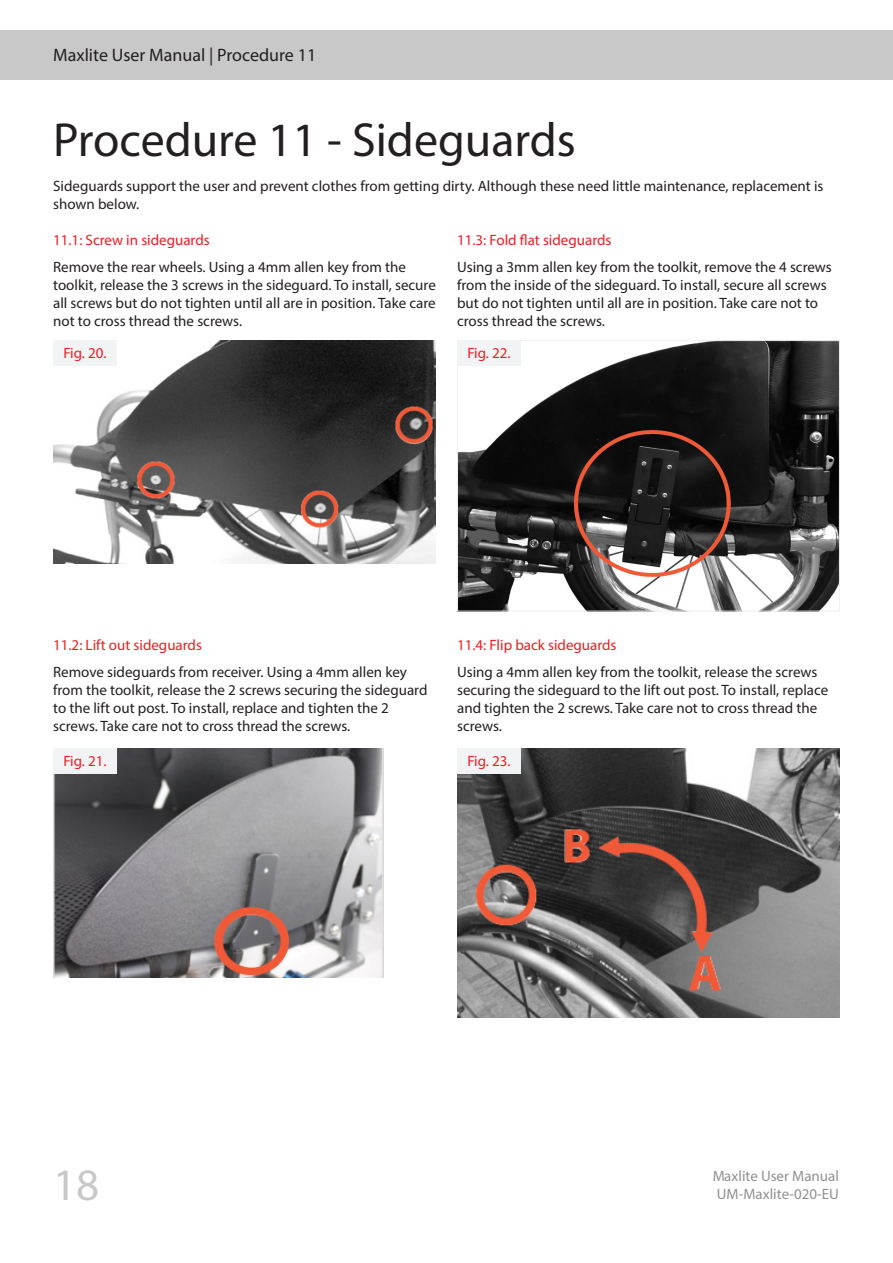
<style>
.page{position:relative;width:893px;height:1263px;background:#fff}
.page>*{position:absolute;margin:0;border:0;box-sizing:border-box;transform-origin:0 0}
.Heading_1{font:48px "Myriad Pro";color:#231f20}
.t1{font:45px "Myriad Pro";color:#c8c8c8}
.t2{font:18px "Myriad Pro";color:#231f20}
.t3{font:15px/18px "Myriad Pro";color:#231f20}
.Internal_Heading_-_R{font:15px "Myriad Pro";color:#ee1d23}
.Image_no{font:15px "Myriad Pro";color:#ee1d23}
</style>
<div class="page">
<div style="left:0;top:31px;width:893px;height:49px;background:#c8c8c8"></div>
<img style="left:53px;top:340px;width:383px;height:223px">
<div style="left:53px;top:340px;width:64px;height:26px;background:#f2f3f4"></div>
<img style="left:53px;top:748px;width:331px;height:229px">
<div style="left:53px;top:748px;width:64px;height:26px;background:#f2f3f4"></div>
<img style="left:459px;top:342px;width:379px;height:267px">
<div style="left:457px;top:340px;width:383px;height:271px;border:1px solid #f0f0f0"></div>
<div style="left:457px;top:340px;width:64px;height:26px;background:#f2f3f4"></div>
<img style="left:457px;top:748px;width:383px;height:270px">
<div style="left:457px;top:748px;width:64px;height:26px;background:#f2f3f4"></div>
<p class="t2" style="left:53px;top:44px;width:265px">Maxlite User Manual | Procedure 11</p>
<p class="Heading_1" style="left:53px;top:111px;width:524px">Procedure 11 - Sideguards</p>
<p class="t3" style="left:53px;top:177px;width:772px">Sideguards support the user and prevent clothes from getting dirty. Although these need little maintenance, replacement is shown below.</p>
<p class="Internal_Heading_-_R" style="left:53px;top:231px;width:158px">11.1: Screw in sideguards</p>
<p class="t3" style="left:53px;top:258px;width:384px">Remove the rear wheels. Using a 4mm allen key from the toolkit, release the 3 screws in the sideguard. To install, secure all screws but do not tighten until all are in position. Take care not to cross thread the screws.</p>
<p class="Internal_Heading_-_R" style="left:457px;top:231px;width:156px">11.3: Fold flat sideguards</p>
<p class="t3" style="left:457px;top:258px;width:376px">Using a 3mm allen key from the toolkit, remove the 4 screws from the inside of the sideguard. To install, secure all screws but do not tighten until all are in position. Take care not to cross thread the screws.</p>
<p class="Image_no" style="left:63px;top:344px;width:45px">Fig. 20.</p>
<p class="Image_no" style="left:467px;top:344px;width:45px">Fig. 22.</p>
<p class="Internal_Heading_-_R" style="left:53px;top:636px;width:150px">11.2: Lift out sideguards</p>
<p class="t3" style="left:53px;top:663px;width:376px">Remove sideguards from receiver. Using a 4mm allen key from the toolkit, release the 2 screws securing the sideguard to the lift out post. To install, replace and tighten the 2 screws. Take care not to cross thread the screws.</p>
<p class="Image_no" style="left:63px;top:752px;width:45px">Fig. 21.</p>
<p class="Internal_Heading_-_R" style="left:457px;top:636px;width:161px">11.4: Flip back sideguards</p>
<p class="t3" style="left:457px;top:663px;width:373px">Using a 4mm allen key from the toolkit, release the screws securing the sideguard to the lift out post. To install, replace and tighten the 2 screws. Take care not to cross thread the screws.</p>
<p class="Image_no" style="left:467px;top:752px;width:45px">Fig. 23.</p>
<h2 class="t1" style="left:53px;top:1157px;width:48px">18</h2>
<p class="t3" style="left:712px;top:1167px;width:128px">Maxlite User Manual</p>
<p class="t3" style="left:717px;top:1185px;width:124px">UM-Maxlite-020-EU</p>
</div>
